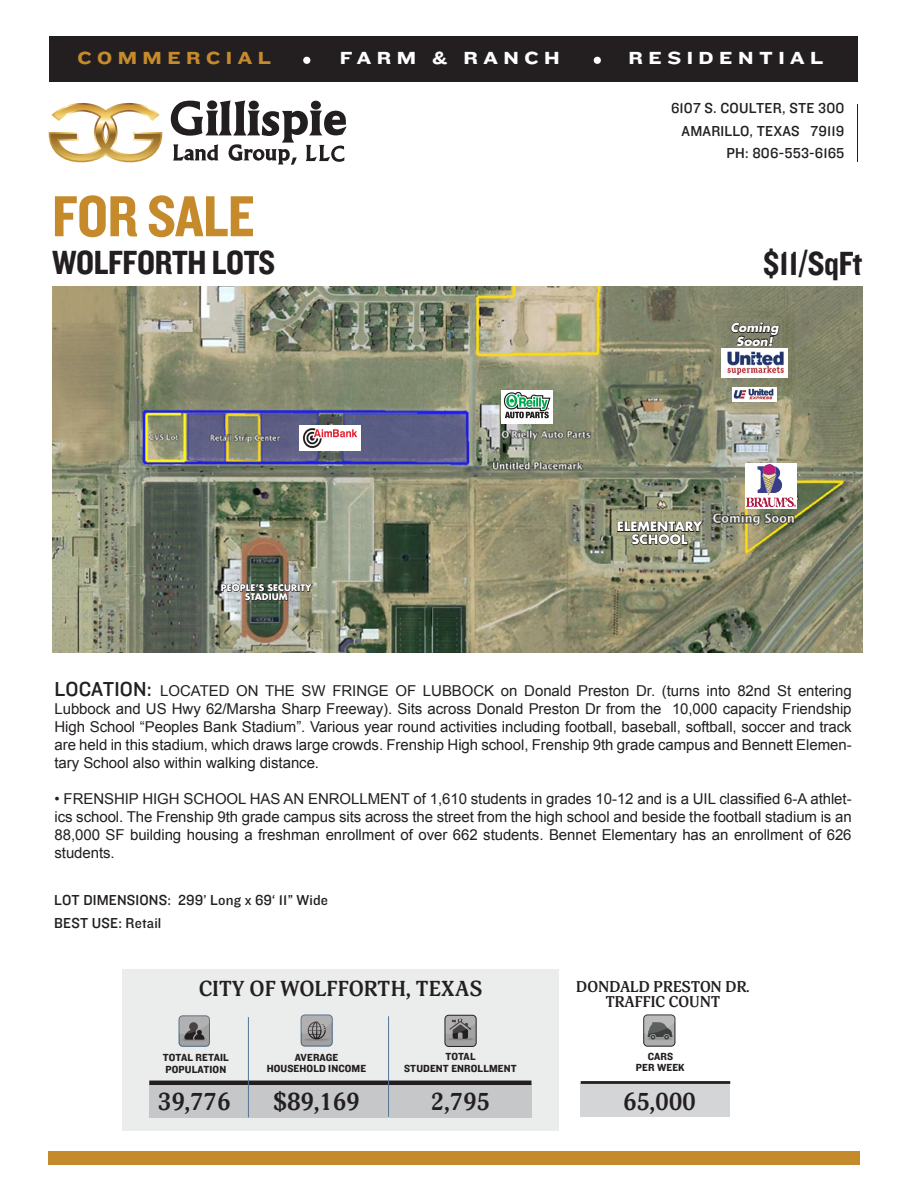
<style>
.page{position:relative;width:918px;height:1188px;background:#fff}
.page>*{position:absolute;margin:0;border:0;box-sizing:border-box;transform-origin:0 0}
.t1{font:60px "Knockout HTF50 Welterweight";letter-spacing:-.01em;color:#c58a2b}
.t2{font:34.8px "Knockout HTF50 Welterweight";letter-spacing:-.01em;color:#231f20}
.t3{font:700 24.15px "Adonis";letter-spacing:-.01em;color:#231f20}
.t4{font:700 21.45px "Adonis";letter-spacing:-.01em;color:#231f20}
.t5{font:18.15px "Knockout HTF53 Heviweight";letter-spacing:.3em;color:#fff}
.t6{font:18.15px "Knockout HTF53 Heviweight";letter-spacing:.3em;color:#c58a2b}
.t7{font:700 15.45px/15.5px "Adonis";letter-spacing:-.01em;color:#231f20;text-align:center}
.t8{font:15px/18px "Arial";letter-spacing:-.005em;color:#231f20;text-align:justify}
.t9{font:15px/22.5px "Knockout HTF31 Junior Middlewt";letter-spacing:.01em;color:#231f20}
.t10{font:700 12.75px/12.8px "Futura";letter-spacing:.01em;color:#fff;text-align:center}
.t11{font:italic 700 12px/13.2px "Futura";letter-spacing:.01em;color:#fff;text-align:center}
.t12{font:10.65px/11.6px "Knockout HTF51 Middleweight";letter-spacing:.01em;color:#231f20;text-align:center}
.t13{font:700 9px/9px "Futura";letter-spacing:.01em;color:#fff;text-align:center}
.s1{font-family:"Knockout HTF31 Junior Middlewt";font-size:21px}
</style>
<div class="page">
<svg style="left:171px;top:100px;width:176px;height:65px"></svg>
<svg style="left:49px;top:103px;width:113px;height:59px"></svg>
<div style="left:49px;top:36px;width:809px;height:46px;background:#231f20"></div>
<svg style="left:303px;top:57px;width:7px;height:7px"></svg>
<svg style="left:594px;top:57px;width:7px;height:7px"></svg>
<hr style="left:858px;top:104px;width:1px;height:58px;background:#231f20">
<div style="left:49px;top:1151px;width:811px;height:14px;background:#c58a2b"></div>
<img style="left:52px;top:286px;width:811px;height:366px">
<svg style="left:221px;top:582px;width:93px;height:19px;background:#66675f"></svg>
<img style="left:299px;top:426px;width:62px;height:24px">
<svg style="left:616px;top:506px;width:89px;height:40px;background:#7a7b64"></svg>
<svg style="left:730px;top:321px;width:50px;height:26px"></svg>
<img style="left:733px;top:388px;width:43px;height:13px">
<img style="left:721px;top:348px;width:67px;height:30px">
<img style="left:501px;top:390px;width:52px;height:34px">
<div style="left:745px;top:463px;width:52px;height:45px;background:#fff"></div>
<img style="left:746px;top:465px;width:49px;height:42px">
<div style="left:122px;top:969px;width:437px;height:161px;background:#ebecec"></div>
<div style="left:149px;top:1084px;width:382px;height:34px;background:#c6c7c8"></div>
<hr style="left:149px;top:1081px;width:382px;height:4px;background:#231f20">
<hr style="left:248px;top:1017px;width:1px;height:101px;background:#567493">
<hr style="left:388px;top:1016px;width:1px;height:101px;background:#567493">
<div style="left:301px;top:1015px;width:31px;height:31px;background:#a3a2a3;border-radius:4px"></div>
<svg style="left:301px;top:1015px;width:31px;height:26px"></svg>
<div style="left:179px;top:1016px;width:31px;height:31px;border:1px solid #567493;border-radius:4px"></div>
<div style="left:179px;top:1016px;width:30px;height:30px;background:#a3a2a3;border-radius:4px"></div>
<svg style="left:179px;top:1016px;width:30px;height:25px"></svg>
<div style="left:445px;top:1015px;width:31px;height:31px;background:#a3a2a3;border-radius:4px"></div>
<hr style="left:448px;top:1038px;width:26px;height:3px;background:#f8f8f9;border-radius:50%">
<svg style="left:445px;top:1015px;width:31px;height:25px"></svg>
<div style="left:445px;top:1015px;width:31px;height:32px;border:1px solid #231f20;border-radius:4px"></div>
<div style="left:581px;top:1084px;width:149px;height:33px;background:#d4d5d6"></div>
<hr style="left:581px;top:1081px;width:149px;height:3px;background:#231f20">
<div style="left:644px;top:1015px;width:31px;height:31px;background:#b0afaf;border-radius:4px"></div>
<hr style="left:645px;top:1037px;width:30px;height:4px;background:#aba9aa;border-radius:50%">
<div style="left:644px;top:1015px;width:31px;height:31px;border:1px solid #231f20;border-radius:4px"></div>
<svg style="left:644px;top:1015px;width:31px;height:25px"></svg>
<p class="t6" style="left:78px;top:48px;width:195px">COMMERCIAL</p>
<p class="t5" style="left:340px;top:48px;width:222px">FARM &amp; RANCH</p>
<p class="t5" style="left:629px;top:48px;width:196px">RESIDENTIAL</p>
<h1 class="t1" style="left:52px;top:185px;width:204px">FOR SALE</h1>
<h2 class="t2" style="left:52px;top:245px;width:225px">WOLFFORTH LOTS</h2>
<p class="t13" style="left:221px;top:583px;width:92px">PEOPLE’S SECURITY<br>STADIUM</p>
<p class="t9" style="left:671px;top:98px;width:175px;text-align:right">6107 S. COULTER, STE 300<br>AMARILLO, TEXAS 79119<br>PH: 806-553-6165</p>
<h2 class="t2" style="left:763px;top:245px;width:101px">$11/SqFt</h2>
<p class="t11" style="left:730px;top:321px;width:50px">Coming<br>Soon!</p>
<p class="t10" style="left:617px;top:520px;width:87px">ELEMENTARY<br>SCHOOL</p>
<p class="t8" style="left:55px;top:682px;width:799px"><span class="s1">LOCATION:</span> LOCATED ON THE SW FRINGE OF LUBBOCK on Donald Preston Dr. (turns into 82nd St entering Lubbock and US Hwy 62/Marsha Sharp Freeway). Sits across Donald Preston Dr from the 10,000 capacity Friendship High School “Peoples Bank Stadium”. Various year round activities including football, baseball, softball, soccer and track are held in this stadium, which draws large crowds. Frenship High school, Frenship 9th grade campus and Bennett Elemen&shy;tary School also within walking distance.</p>
<p class="t8" style="left:55px;top:790px;width:799px">• FRENSHIP HIGH SCHOOL HAS AN ENROLLMENT of 1,610 students in grades 10-12 and is a UIL classified 6-A athlet&shy;ics school. The Frenship 9th grade campus sits across the street from the high school and beside the football stadium is an 88,000 SF building housing a freshman enrollment of over 662 students. Bennet Elementary has an enrollment of 626 students.</p>
<p class="t9" style="left:54px;top:890px;width:275px">LOT DIMENSIONS: 299’ Long x 69‘ 11” Wide<br>BEST USE: Retail</p>
<h3 class="t4" style="left:199px;top:976px;width:285px">CITY OF WOLFFORTH, TEXAS</h3>
<p class="t7" style="left:576px;top:979px;width:175px">DONDALD PRESTON DR.<br>TRAFFIC COUNT</p>
<p class="t12" style="left:163px;top:1052px;width:67px;text-align:left">TOTAL RETAIL<br>POPULATION</p>
<p class="t12" style="left:404px;top:1051px;width:114px">TOTAL<br>STUDENT ENROLLMENT</p>
<p class="t12" style="left:267px;top:1052px;width:101px">AVERAGE<br>HOUSEHOLD INCOME</p>
<h3 class="t3" style="left:158px;top:1088px;width:74px">39,776</h3>
<h3 class="t3" style="left:274px;top:1088px;width:88px">$89,169</h3>
<h3 class="t3" style="left:431px;top:1088px;width:61px">2,795</h3>
<p class="t12" style="left:636px;top:1051px;width:50px">CARS<br>PER WEEK</p>
<h3 class="t3" style="left:623px;top:1087px;width:74px">65,000</h3>
</div>
